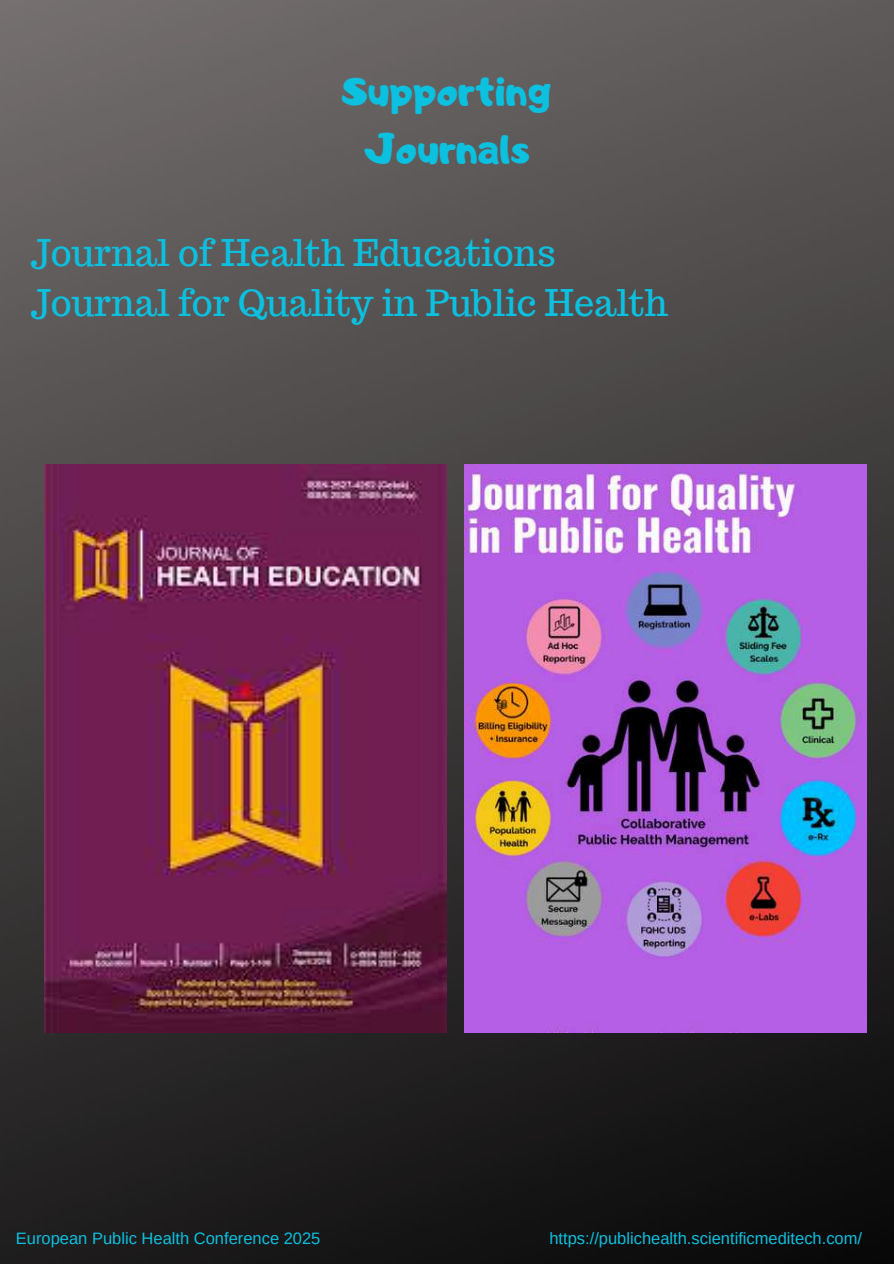
<style>
.page{position:relative;width:894px;height:1264px;background:#fff}
.page>*{position:absolute;margin:0;border:0;box-sizing:border-box;transform-origin:0 0}
.t1{font:42px/58.5px "Adigiana Toybox";color:#0cc0df;text-align:center}
.t2{font:36px/49.5px "Trocchi";color:#0cc0df}
.t3{font:16.5px "Arimo";color:#0cc0df}
</style>
<div class="page">
<img style="left:0;top:0;width:893px;height:1263px">
<img style="left:45px;top:464px;width:401px;height:568px">
<img style="left:464px;top:464px;width:401px;height:568px">
<h1 class="t1" style="left:342px;top:60px;width:210px">Supporting<br>Journals</h1>
<h2 class="t2" style="left:30px;top:228px;width:639px">Journal of Health Educations<br>Journal for Quality in Public Health</h2>
<p class="t3" style="left:16px;top:1229px;width:306px">European Public Health Conference 2025</p>
<p class="t3" style="left:549px;top:1229px;width:314px">https://publichealth.scientificmeditech.com/</p>
</div>
